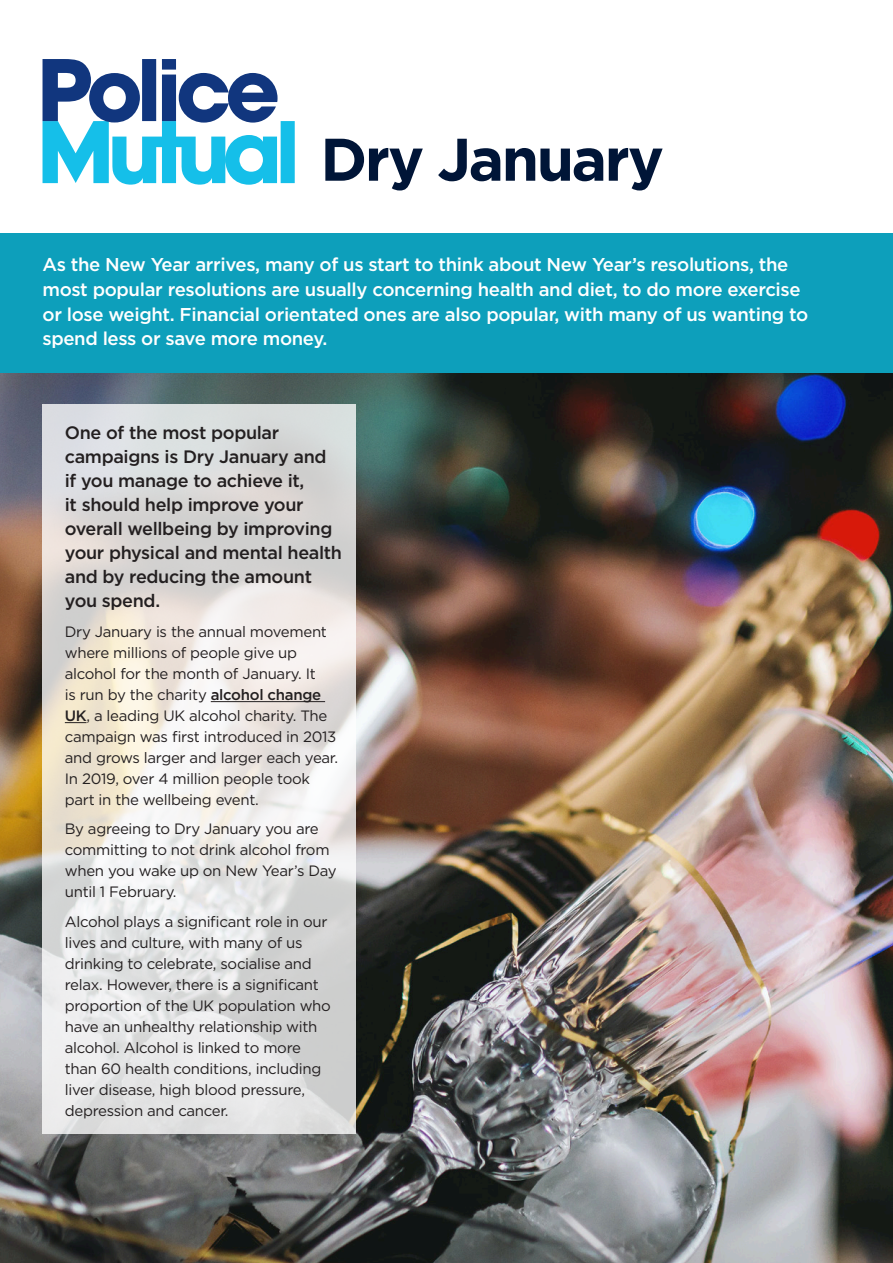
<style>
.page{position:relative;width:893px;height:1263px;background:#fff}
.page>*{position:absolute;margin:0;border:0;box-sizing:border-box;transform-origin:0 0}
.t1{font:700 60px "Gotham";letter-spacing:-.04em;color:#001537}
.t2{font:500 18.6px/24.8px "Gotham";letter-spacing:-.02em;color:#fff}
.t3{font:500 18px/24px "Gotham";letter-spacing:-.02em;color:#231f20}
.t4{font:15px/21px "Gotham";letter-spacing:-.02em;color:#231f20}
.s1{font-weight:500}
</style>
<div class="page">
<img style="left:0;top:373px;width:893px;height:890px">
<svg style="left:43px;top:59px;width:252px;height:126px"></svg>
<div style="left:0;top:233px;width:893px;height:140px;background:#0d9fbb"></div>
<svg style="left:43px;top:404px;width:313px;height:729px"></svg>
<hr style="left:211px;top:701px;width:114px;height:1px;background:#231f20">
<svg style="left:65px;top:722px;width:21px;height:1px"></svg>
<p class="t1" style="left:320px;top:125px;width:345px">Dry January</p>
<p class="t2" style="left:43px;top:252px;width:767px">As the New Year arrives, many of us start to think about New Year’s resolutions, the most popular resolutions are usually concerning health and diet, to do more exercise or lose weight. Financial orientated ones are also popular, with many of us wanting to spend less or save more money.</p>
<p class="t3" style="left:65px;top:420px;width:279px">One of the most popular campaigns is Dry January and if you manage to achieve it,<br>it should help improve your overall wellbeing by improving your physical and mental health and by reducing the amount you spend.</p>
<p class="t4" style="left:65px;top:620px;width:275px">Dry January is the annual movement where millions of people give up alcohol for the month of January. It<br>is run by the charity <span class="s1">alcohol change UK</span>, a leading UK alcohol charity. The campaign was first introduced in 2013 and grows larger and larger each year.<br>In 2019, over 4 million people took part in the wellbeing event.</p>
<p class="t4" style="left:65px;top:818px;width:273px">By agreeing to Dry January you are committing to not drink alcohol from when you wake up on New Year’s Day until 1 February.</p>
<p class="t4" style="left:65px;top:910px;width:268px">Alcohol plays a significant role in our lives and culture, with many of us drinking to celebrate, socialise and relax. However, there is a significant proportion of the UK population who have an unhealthy relationship with alcohol. Alcohol is linked to more than 60 health conditions, including liver disease, high blood pressure, depression and cancer.</p>
</div>
